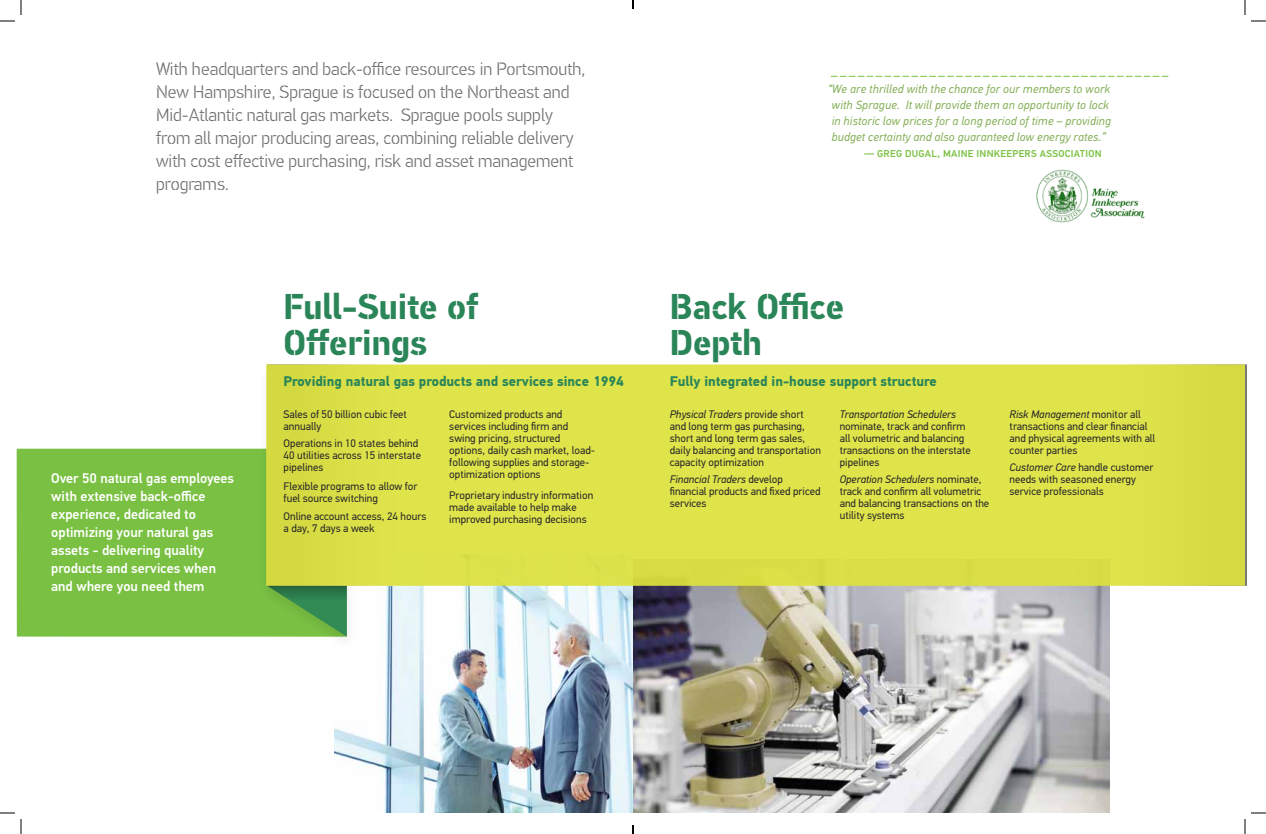
<style>
.page{position:relative;width:1266px;height:834px;background:#fff}
.page>*{position:absolute;margin:0;border:0;box-sizing:border-box;transform-origin:0 0}
.t1{font:700 36px/36px "PF Din Stencil";color:#2a8558}
.t2{font:300 18px/23px "PF Din Stencil";color:#6d6e71}
.t3{font:500 14px/18px "PF Din Text Pro";color:#fff}
.t4{font:700 14px "PF Din Text Pro";color:#2a8558}
.t5{font:italic 12px/16px "PF Din Text Pro";letter-spacing:.01em;color:#89b25d;text-align:center}
.t6{font:11px/12px "PF Din Text Pro";color:#292829}
.t7{font:italic 11px "PF Din Text Pro";color:#292829}
.t8{font:500 10px "PF Din Text Pro";letter-spacing:.03em;color:#7ac143}
.s1{font-style:italic}
</style>
<div class="page">
<img style="left:335px;top:586px;width:298px;height:227px">
<div style="left:17px;top:449px;width:330px;height:188px;background:#7ac143"></div>
<div style="left:257px;top:362px;width:100px;height:290px;background:#000;opacity:.1"></div>
<img style="left:633px;top:586px;width:477px;height:227px">
<div style="left:266px;top:364px;width:979px;height:222px;background:#dfe44b"></div>
<svg style="left:831px;top:76px;width:337px;height:1px"></svg>
<svg style="left:267px;top:365px;width:80px;height:272px"></svg>
<img style="left:1036px;top:169px;width:109px;height:54px">
<svg style="left:0;top:0;width:22px;height:22px"></svg>
<svg style="left:0;top:812px;width:22px;height:22px"></svg>
<svg style="left:1244px;top:0;width:22px;height:22px"></svg>
<svg style="left:1244px;top:812px;width:22px;height:22px"></svg>
<svg style="left:632px;top:0;width:2px;height:9px"></svg>
<svg style="left:632px;top:825px;width:2px;height:9px"></svg>
<p class="t2" style="left:156px;top:57px;width:431px">With headquarters and back-office resources in Portsmouth, New Hampshire, Sprague is focused on the Northeast and Mid-Atlantic natural gas markets. Sprague pools supply from all major producing areas, combining reliable delivery with cost effective purchasing, risk and asset management programs.</p>
<h1 class="t1" style="left:284px;top:290px;width:196px">Full-Suite of<br>Offerings</h1>
<p class="t5" style="left:828px;top:81px;width:285px">“We are thrilled with the chance for our members to work with Sprague. It will provide them an opportunity to lock in historic low prices for a long period of time – providing budget certainty and also guaranteed low energy rates.”</p>
<p class="t8" style="left:864px;top:147px;width:239px">— Greg dugal, maine innkeepers association</p>
<h1 class="t1" style="left:670px;top:290px;width:176px">Back Office<br>Depth</h1>
<p class="t3" style="left:51px;top:470px;width:184px">Over 50 natural gas employees with extensive back-office experience, dedicated to optimizing your natural gas assets - delivering quality products and services when and where you need them</p>
<p class="t4" style="left:284px;top:373px;width:342px">Providing natural gas products and services since 1994</p>
<p class="t4" style="left:670px;top:373px;width:269px">Fully integrated in-house support structure</p>
<p class="t6" style="left:284px;top:408px;width:125px">Sales of 50 billion cubic feet annually</p>
<p class="t6" style="left:284px;top:438px;width:139px">Operations in 10 states behind<br>40 utilities across 15 interstate pipelines</p>
<p class="t6" style="left:284px;top:480px;width:136px">Flexible programs to allow for fuel source switching</p>
<p class="t6" style="left:284px;top:511px;width:144px">Online account access, 24 hours a day, 7 days a week</p>
<p class="t6" style="left:449px;top:408px;width:147px">Customized products and services including firm and swing pricing, structured options, daily cash market, load&shy;following supplies and storage&shy;optimization options</p>
<p class="t6" style="left:449px;top:489px;width:145px">Proprietary industry information made available to help make improved purchasing decisions</p>
<p class="t6" style="left:670px;top:408px;width:153px"><span class="s1">Physical Traders</span> provide short and long term gas purchasing, short and long term gas sales, daily balancing and transportation capacity optimization</p>
<p class="t6" style="left:670px;top:474px;width:152px"><span class="s1">Financial Traders</span> develop financial products and fixed priced services</p>
<p class="t7" style="left:840px;top:407px;width:118px">Transportation Schedulers</p>
<p class="t6" style="left:840px;top:420px;width:133px">nominate, track and confirm all volumetric and balancing transactions on the interstate pipelines</p>
<p class="t6" style="left:840px;top:474px;width:151px"><span class="s1">Operation Schedulers</span> nominate, track and confirm all volumetric and balancing transactions on the utility systems</p>
<p class="t6" style="left:1010px;top:408px;width:147px"><span class="s1">Risk Management</span> monitor all transactions and clear financial and physical agreements with all counter parties</p>
<p class="t6" style="left:1010px;top:462px;width:145px"><span class="s1">Customer Care</span> handle customer needs with seasoned energy service professionals</p>
</div>
